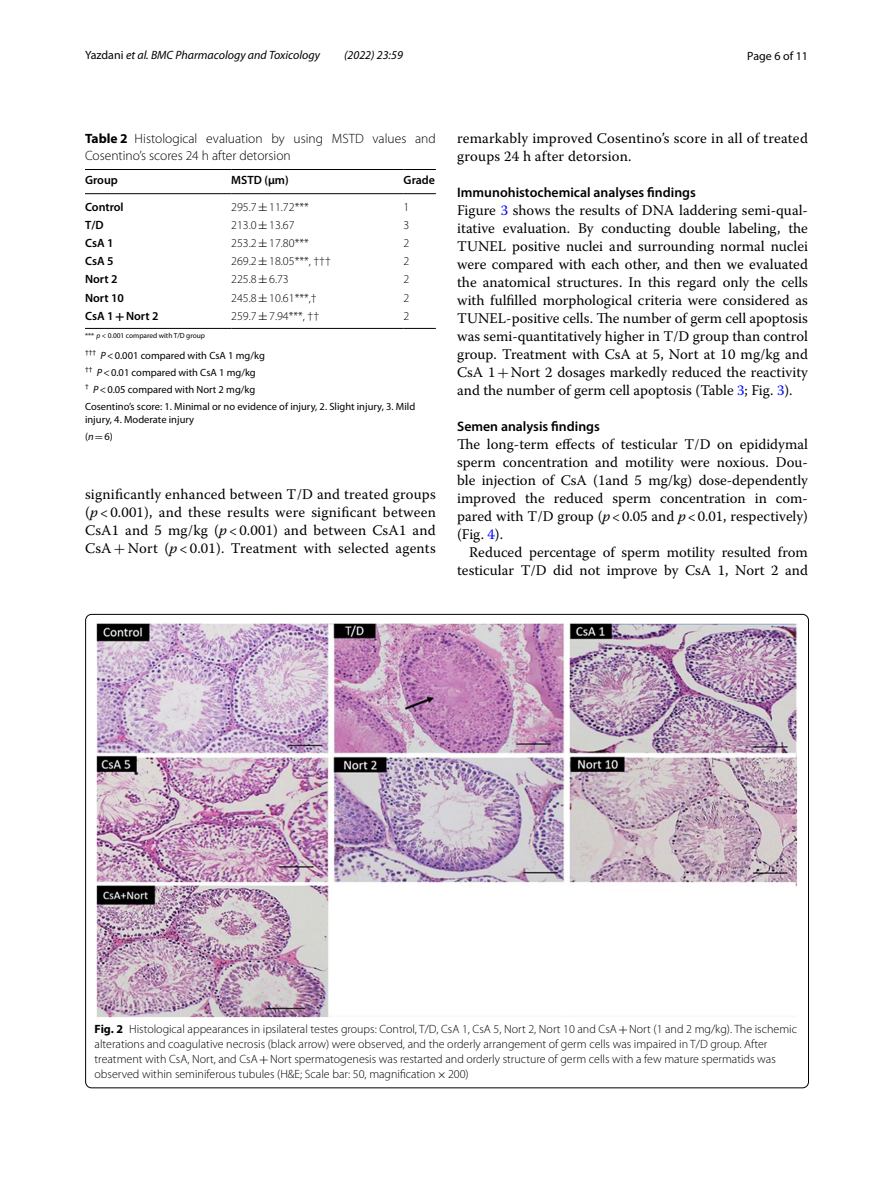
<style>
.page{position:relative;width:893px;height:1187px;background:#fff}
.page>*{position:absolute;margin:0;border:0;box-sizing:border-box;transform-origin:0 0}
.t1{font:14.7px/18px "Warnock Pro";letter-spacing:.005em;color:#000;text-align:justify}
.t2{font:600 13.8px "Myriad Pro";color:#000}
.t3{font:300 13.5px/16.5px "Myriad Pro";color:#000}
.t4{font:300 12px/15px "Myriad Pro";color:#000}
.t5{font:600 12px "Myriad Pro";color:#000}
.t6{font:italic 12px "Myriad Pro";color:#000}
.t7{font:12px "Myriad Pro";color:#000}
.t8{font:10.5px/17px "Myriad Pro";color:#000}
.t9{font:7.35px "Myriad Pro";color:#000}
.s1{font-style:normal}
.s2{font-weight:700}
.s3{font-family:"MTSY";font-weight:400}
.s4{font-family:"SPSMTSYB Bold";font-weight:400}
.s5{font-style:italic}
.s6{font-family:"MTSY"}
.s7{color:#00f}
</style>
<div class="page">
<hr style="left:85px;top:169px;width:146px;height:1px;background:#000">
<hr style="left:85px;top:193px;width:146px;height:1px;background:#000">
<hr style="left:231px;top:169px;width:173px;height:1px;background:#000">
<hr style="left:231px;top:193px;width:173px;height:1px;background:#000">
<hr style="left:404px;top:169px;width:32px;height:1px;background:#000">
<hr style="left:404px;top:193px;width:32px;height:1px;background:#000">
<hr style="left:85px;top:328px;width:146px;height:1px;background:#000">
<hr style="left:231px;top:328px;width:173px;height:1px;background:#000">
<hr style="left:404px;top:328px;width:32px;height:1px;background:#000">
<img style="left:97px;top:623px;width:700px;height:394px">
<p class="t6" style="left:85px;top:48px;width:237px"><span class="s1">Yazdani</span> et al. BMC Pharmacology and Toxicology</p>
<p class="t6" style="left:344px;top:48px;width:60px">(2022) 23:59</p>
<p class="t7" style="left:747px;top:48px;width:62px">Page 6 of 11</p>
<p class="t3" style="left:85px;top:130px;width:352px"><span class="s2">Table 2</span> Histological evaluation by using MSTD values and<br>Cosentino’s scores 24 h after detorsion</p>
<p class="t5" style="left:85px;top:172px;width:34px">Group</p>
<p class="t5" style="left:231px;top:172px;width:59px">MSTD (µm)</p>
<p class="t5" style="left:404px;top:172px;width:33px">Grade</p>
<p class="t5" style="left:85px;top:199px;width:40px">Control</p>
<p class="t4" style="left:231px;top:199px;width:79px">295.7<span class="s3">±</span>11.72***</p>
<p class="t4" style="left:404px;top:199px;width:7px">1</p>
<p class="t5" style="left:85px;top:217px;width:20px">T/D</p>
<p class="t4" style="left:231px;top:218px;width:65px">213.0<span class="s3">±</span>13.67</p>
<p class="t4" style="left:404px;top:218px;width:7px">3</p>
<p class="t5" style="left:85px;top:235px;width:30px">CsA 1</p>
<p class="t4" style="left:231px;top:236px;width:79px">253.2<span class="s3">±</span>17.80***</p>
<p class="t4" style="left:404px;top:236px;width:7px">2</p>
<p class="t5" style="left:85px;top:253px;width:30px">CsA 5</p>
<p class="t4" style="left:231px;top:254px;width:101px">269.2<span class="s3">±</span>18.05***, †††</p>
<p class="t4" style="left:404px;top:254px;width:7px">2</p>
<p class="t5" style="left:85px;top:272px;width:34px">Nort 2</p>
<p class="t4" style="left:231px;top:272px;width:59px">225.8<span class="s3">±</span>6.73</p>
<p class="t4" style="left:404px;top:272px;width:7px">2</p>
<p class="t5" style="left:85px;top:290px;width:40px">Nort 10</p>
<p class="t4" style="left:231px;top:290px;width:87px">245.8<span class="s3">±</span>10.61***,†</p>
<p class="t4" style="left:404px;top:290px;width:7px">2</p>
<p class="t5" style="left:85px;top:308px;width:75px">CsA 1<span class="s4">+</span>Nort 2</p>
<p class="t4" style="left:231px;top:308px;width:89px">259.7<span class="s3">±</span>7.94***, ††</p>
<p class="t4" style="left:404px;top:308px;width:7px">2</p>
<p class="t9" style="left:85px;top:331px;width:121px">*** <span class="s5">p</span> &lt; 0.001 compared with T/D group</p>
<p class="t8" style="left:85px;top:347px;width:332px"><sup>†††</sup> <span class="s5">P</span>&lt;0.001 compared with CsA 1 mg/kg<br><sup>††</sup> <span class="s5">P</span>&lt;0.01 compared with CsA 1 mg/kg<br><sup>†</sup> <span class="s5">P</span>&lt;0.05 compared with Nort 2 mg/kg<br>Cosentino’s score: 1. Minimal or no evidence of injury, 2. Slight injury, 3. Mild</p>
<p class="t8" style="left:85px;top:410px;width:111px">injury, 4. Moderate injury (<span class="s5">n</span><span class="s6">=</span>6)</p>
<p class="t1" style="left:85px;top:485px;width:352px">significantly enhanced between T/D and treated groups (<span class="s5">p</span> &lt; 0.001), and these results were significant between CsA1 and 5 mg/kg (<span class="s5">p</span> &lt; 0.001) and between CsA1 and CsA<span class="s6">+</span>Nort (<span class="s5">p</span> &lt; 0.01). Treatment with selected agents</p>
<p class="t1" style="left:457px;top:128px;width:352px">remarkably improved Cosentino’s score in all of treated groups 24 h after detorsion.</p>
<p class="t2" style="left:457px;top:183px;width:240px">Immunohistochemical analyses findings</p>
<p class="t1" style="left:457px;top:200px;width:352px">Figure <span class="s7">3</span> shows the results of DNA laddering semi-qual&shy;itative evaluation. By conducting double labeling, the TUNEL positive nuclei and surrounding normal nuclei were compared with each other, and then we evaluated the anatomical structures. In this regard only the cells with fulfilled morphological criteria were considered as TUNEL-positive cells. The number of germ cell apoptosis was semi-quantitatively higher in T/D group than control group. Treatment with CsA at 5, Nort at 10 mg/kg and CsA 1<span class="s6">+</span>Nort 2 dosages markedly reduced the reactivity and the number of germ cell apoptosis (Table <span class="s7">3</span>; Fig. <span class="s7">3</span>).</p>
<p class="t2" style="left:457px;top:417px;width:144px">Semen analysis findings</p>
<p class="t1" style="left:457px;top:434px;width:352px">The long-term effects of testicular T/D on epididymal sperm concentration and motility were noxious. Dou&shy;ble injection of CsA (1and 5 mg/kg) dose-dependently improved the reduced sperm concentration in com&shy;pared with T/D group (<span class="s5">p</span>&lt;0.05 and <span class="s5">p</span>&lt;0.01, respectively) (Fig. <span class="s7">4</span>).</p>
<p class="t1" style="left:457px;top:542px;width:352px;text-align:right">Reduced percentage of sperm motility resulted from testicular T/D did not improve by CsA 1, Nort 2 and</p>
<p class="t4" style="left:95px;top:1021px;width:704px"><span class="s2">Fig. 2</span> Histological appearances in ipsilateral testes groups: Control, T/D, CsA 1, CsA 5, Nort 2, Nort 10 and CsA<span class="s3">+</span>Nort (1 and 2 mg/kg). The ischemic alterations and coagulative necrosis (black arrow) were observed, and the orderly arrangement of germ cells was impaired in T/D group. After treatment with CsA, Nort, and CsA<span class="s3">+</span>Nort spermatogenesis was restarted and orderly structure of germ cells with a few mature spermatids was observed within seminiferous tubules (H&amp;E; Scale bar: 50, magnification<span class="s3">×</span>200)</p>
</div>
